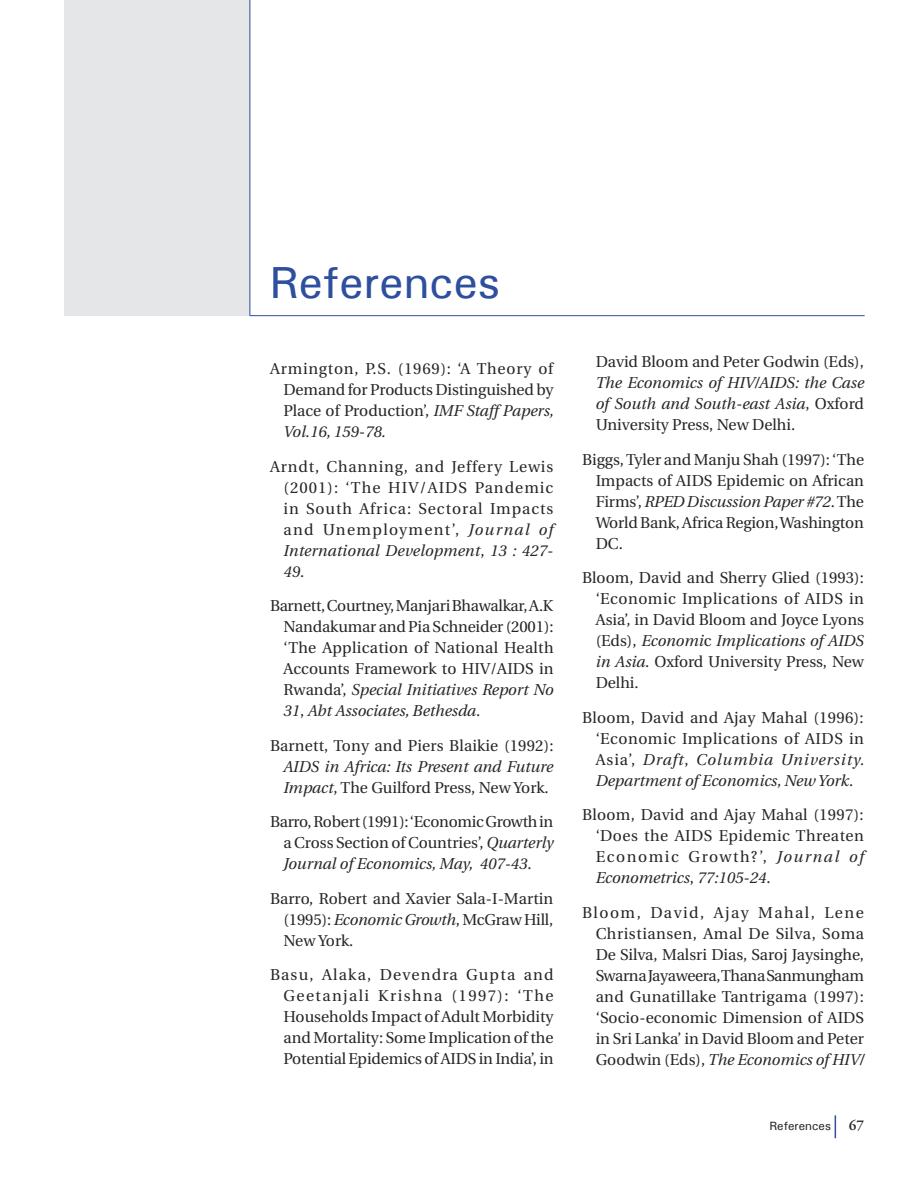
<style>
.page{position:relative;width:918px;height:1188px;background:#fff}
.page>*{position:absolute;margin:0;border:0;box-sizing:border-box;transform-origin:0 0}
.t1{font:45px "Univers";color:#2d4f9e}
.t2{font:15.75px/21px "Utopia";color:#272525;text-align:justify}
.t3{font:italic 15.75px/21px "Utopia";color:#272525}
.t4{font:12px "Univers";color:#272525}
.s1{font-style:italic}
.s2{font-style:normal}
.s3{font-family:"Adobe Garamond";font-weight:600;font-size:15px}
</style>
<div class="page">
<svg style="left:835px;top:1115px;width:1px;height:23px"></svg>
<div style="left:64px;top:0;width:186px;height:316px;background:#e5e6e7"></div>
<hr style="left:250px;top:0;width:1px;height:316px;background:#2d4f9e">
<hr style="left:250px;top:315px;width:615px;height:1px;background:#2d4f9e">
<h1 class="t1" style="left:270px;top:255px;width:232px">References</h1>
<p class="t2" style="left:284px;top:359px;width:272px;text-indent:-14px">Armington, P.S. (1969): ‘A Theory of Demand for Products Distinguished by Place of Production’, <span class="s1">IMF Staff Papers, Vol.16, 159-78.</span></p>
<p class="t2" style="left:284px;top:456px;width:271px;text-indent:-14px">Arndt, Channing, and Jeffery Lewis (2001): ‘The HIV/AIDS Pandemic in South Africa: Sectoral Impacts and Unemployment’, <span class="s1">Journal of International Development</span>, <span class="s1">13 : 427- 49</span>.</p>
<p class="t2" style="left:284px;top:596px;width:272px;text-indent:-14px">Barnett, Courtney, Manjari Bhawalkar, A.K Nandakumar and Pia Schneider (2001): ‘The Application of National Health Accounts Framework to HIV/AIDS in Rwanda’, <span class="s1">Special Initiatives Report No 31</span>, <span class="s1">Abt Associates, Bethesda</span>.</p>
<p class="t2" style="left:270px;top:735px;width:285px">Barnett, Tony and Piers Blaikie (1992):</p>
<p class="t3" style="left:284px;top:756px;width:271px">AIDS in Africa: Its Present and Future<br>Impact<span class="s2">, The Guilford Press, New York.</span></p>
<p class="t2" style="left:284px;top:812px;width:271px;text-indent:-14px">Barro, Robert (1991): ‘Economic Growth in a Cross Section of Countries’, <span class="s1">Quarterly Journal of Economics, May, 407-43</span>.</p>
<p class="t2" style="left:284px;top:888px;width:271px;text-indent:-14px">Barro, Robert and Xavier Sala-I-Martin (1995): <span class="s1">Economic Growth</span>, McGraw Hill, New York.</p>
<p class="t2" style="left:284px;top:965px;width:272px;text-indent:-14px">Basu, Alaka, Devendra Gupta and Geetanjali Krishna (1997): ‘The Households Impact of Adult Morbidity and Mortality: Some Implication of the Potential Epidemics of AIDS in India’, in</p>
<p class="t2" style="left:596px;top:351px;width:270px">David Bloom and Peter Godwin (Eds),</p>
<p class="t3" style="left:596px;top:372px;width:270px;text-align:justify">The Economics of HIV/AIDS: the Case of South and South-east Asia<span class="s2">, Oxford University Press, New Delhi.</span></p>
<p class="t2" style="left:596px;top:449px;width:270px;text-indent:-14px">Biggs, Tyler and Manju Shah (1997): ‘The Impacts of AIDS Epidemic on African Firms’, <span class="s1">RPED Discussion Paper #72</span>. The World Bank, Africa Region, Washington DC.</p>
<p class="t2" style="left:596px;top:567px;width:270px;text-indent:-14px">Bloom, David and Sherry Glied (1993): ‘Economic Implications of AIDS in Asia’, in David Bloom and Joyce Lyons (Eds), <span class="s1">Economi</span>c <span class="s1">Implications of AIDS in Asia</span>. Oxford University Press, New Delhi.</p>
<p class="t2" style="left:596px;top:707px;width:270px;text-indent:-14px">Bloom, David and Ajay Mahal (1996): ‘Economic Implications of AIDS in Asia’, <span class="s1">Draft</span>, <span class="s1">Columbia University.<br>Department of Economics, New York</span>.</p>
<p class="t2" style="left:596px;top:804px;width:270px;text-indent:-14px">Bloom, David and Ajay Mahal (1997): ‘Does the AIDS Epidemic Threaten Economic Growth?’, <span class="s1">Journal of Econometrics</span>, <span class="s1">77:105-24</span>.</p>
<p class="t2" style="left:596px;top:902px;width:270px;text-indent:-14px">Bloom, David, Ajay Mahal, Lene Christiansen, Amal De Silva, Soma De Silva, Malsri Dias, Saroj Jaysinghe, Swarna Jayaweera, Thana Sanmungham and Gunatillake Tantrigama (1997): ‘Socio-economic Dimension of AIDS in Sri Lanka’ in David Bloom and Peter Goodwin (Eds), <span class="s1">The Economics of HIV/</span></p>
<p class="t4" style="left:769px;top:1118px;width:96px">References <span class="s3">67</span></p>
</div>
